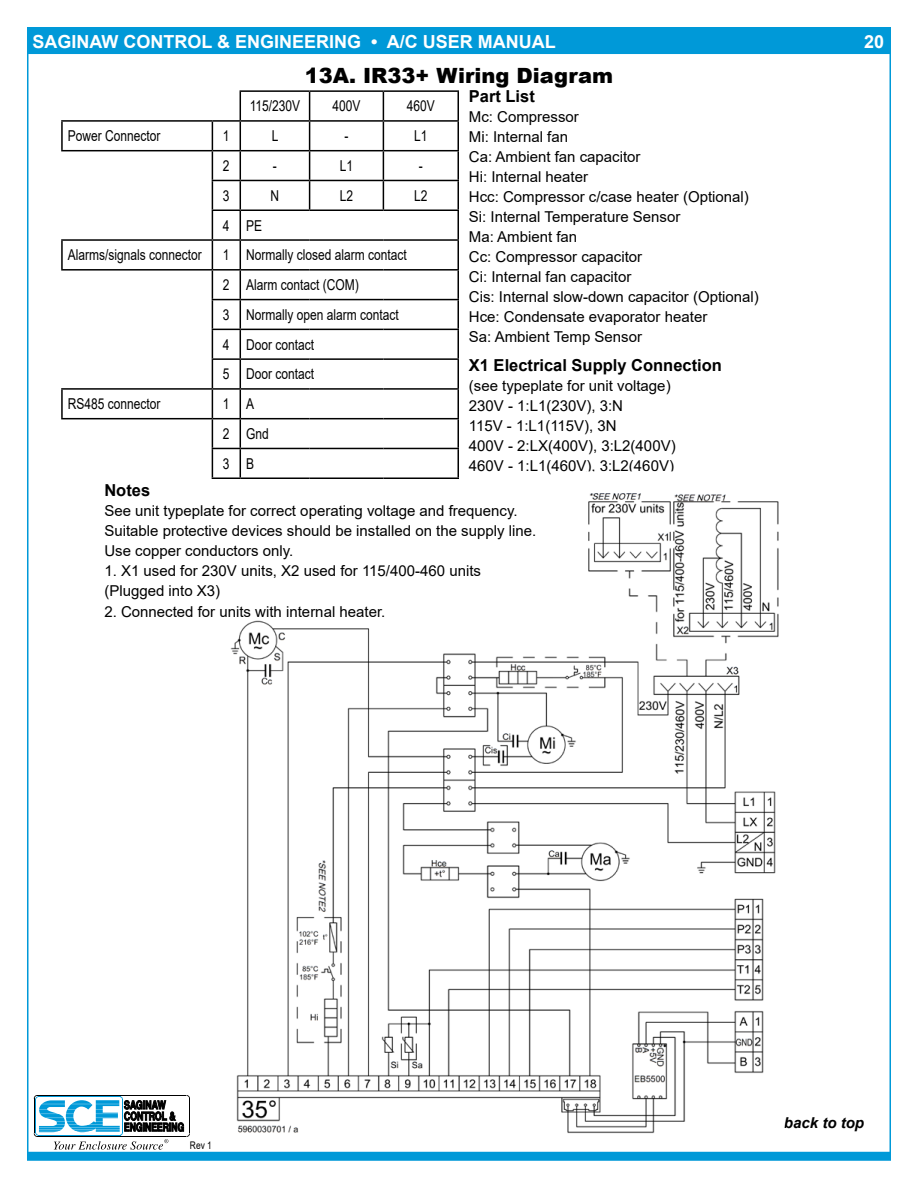
<style>
.page{position:relative;width:918px;height:1188px;background:#fff}
.page>*{position:absolute;margin:0;border:0;box-sizing:border-box;transform-origin:0 0}
.t1{font:900 21px "Arial";color:#000}
.t2{font:700 18px "Arial";color:#fff}
.t3{font:700 16.5px "Arial";color:#000}
.t4{font:15px/20px "Arial";color:#000}
.t5{font:15px/29.7px "Arial";color:#000;scale:.8 1}
.t6{font:italic 700 15px "Arial";color:#000}
.t7{font:10.5px "Arial";color:#000;scale:.8 1}
.s1{font-weight:400;font-size:12px;color:#000}
</style>
<div class="page">
<div style="left:27px;top:1152px;width:864px;height:9px;background:#0099d8"></div>
<svg style="left:34px;top:1095px;width:156px;height:55px"></svg>
<div style="left:27px;top:27px;width:864px;height:27px;background:#0099d8"></div>
<hr style="left:240px;top:90px;width:70px;height:2px;background:#000">
<hr style="left:310px;top:90px;width:73px;height:2px;background:#000">
<hr style="left:383px;top:90px;width:76px;height:2px;background:#000">
<hr style="left:61px;top:120px;width:151px;height:2px;background:#000">
<hr style="left:61px;top:122px;width:2px;height:28px;background:#000">
<hr style="left:240px;top:120px;width:70px;height:2px;background:#000">
<hr style="left:310px;top:120px;width:73px;height:2px;background:#000">
<hr style="left:383px;top:120px;width:76px;height:2px;background:#000">
<hr style="left:61px;top:150px;width:151px;height:1px;background:#000">
<hr style="left:240px;top:150px;width:70px;height:1px;background:#000">
<hr style="left:310px;top:150px;width:73px;height:1px;background:#000">
<hr style="left:383px;top:150px;width:76px;height:1px;background:#000">
<hr style="left:240px;top:180px;width:70px;height:1px;background:#000">
<hr style="left:310px;top:180px;width:73px;height:1px;background:#000">
<svg style="left:309px;top:92px;width:1px;height:118px"></svg>
<hr style="left:383px;top:180px;width:76px;height:1px;background:#000">
<svg style="left:383px;top:92px;width:1px;height:118px"></svg>
<hr style="left:240px;top:210px;width:70px;height:1px;background:#000">
<hr style="left:310px;top:210px;width:73px;height:1px;background:#000">
<hr style="left:383px;top:210px;width:76px;height:1px;background:#000">
<hr style="left:240px;top:239px;width:70px;height:2px;background:#000">
<hr style="left:310px;top:239px;width:73px;height:2px;background:#000">
<hr style="left:383px;top:239px;width:76px;height:2px;background:#000">
<hr style="left:240px;top:269px;width:70px;height:2px;background:#000">
<hr style="left:310px;top:269px;width:73px;height:2px;background:#000">
<hr style="left:383px;top:269px;width:76px;height:2px;background:#000">
<hr style="left:240px;top:299px;width:70px;height:1px;background:#000">
<hr style="left:310px;top:299px;width:73px;height:1px;background:#000">
<hr style="left:383px;top:299px;width:76px;height:1px;background:#000">
<hr style="left:240px;top:329px;width:70px;height:1px;background:#000">
<hr style="left:310px;top:329px;width:73px;height:1px;background:#000">
<hr style="left:383px;top:329px;width:76px;height:1px;background:#000">
<hr style="left:240px;top:358px;width:70px;height:2px;background:#000">
<hr style="left:310px;top:358px;width:73px;height:2px;background:#000">
<hr style="left:383px;top:358px;width:76px;height:2px;background:#000">
<hr style="left:240px;top:388px;width:70px;height:2px;background:#000">
<hr style="left:310px;top:388px;width:73px;height:2px;background:#000">
<hr style="left:383px;top:388px;width:76px;height:2px;background:#000">
<hr style="left:240px;top:418px;width:70px;height:1px;background:#000">
<hr style="left:310px;top:418px;width:73px;height:1px;background:#000">
<hr style="left:383px;top:418px;width:76px;height:1px;background:#000">
<hr style="left:240px;top:448px;width:70px;height:1px;background:#000">
<hr style="left:310px;top:448px;width:73px;height:1px;background:#000">
<hr style="left:383px;top:448px;width:76px;height:1px;background:#000">
<svg style="left:458px;top:92px;width:1px;height:379px"></svg>
<hr style="left:212px;top:477px;width:28px;height:2px;background:#000">
<hr style="left:61px;top:239px;width:151px;height:2px;background:#000">
<hr style="left:61px;top:241px;width:2px;height:28px;background:#000">
<hr style="left:61px;top:269px;width:151px;height:2px;background:#000">
<hr style="left:61px;top:388px;width:151px;height:2px;background:#000">
<hr style="left:61px;top:390px;width:2px;height:28px;background:#000">
<svg style="left:212px;top:92px;width:29px;height:385px"></svg>
<hr style="left:61px;top:418px;width:151px;height:1px;background:#000">
<img style="left:229px;top:471px;width:550px;height:663px">
<p class="t2" style="left:28px;top:29px;width:529px"><span class="s1">B</span>SAGINAW CONTROL &amp; ENGINEERING • A/C USER MANUAL</p>
<p class="t2" style="left:864px;top:29px;width:22px">20</p>
<h1 class="t1" style="left:305px;top:60px;width:310px">13A. IR33+ Wiring Diagram</h1>
<p class="t3" style="left:469px;top:85px;width:68px">Part List</p>
<p class="t4" style="left:469px;top:107px;width:292px">Mc: Compressor<br>Mi: Internal fan<br>Ca: Ambient fan capacitor<br>Hi: Internal heater<br>Hcc: Compressor c/case heater (Optional)<br>Si: Internal Temperature Sensor<br>Ma: Ambient fan<br>Cc: Compressor capacitor<br>Ci: Internal fan capacitor<br>Cis: Internal slow-down capacitor (Optional)<br>Hce: Condensate evaporator heater<br>Sa: Ambient Temp Sensor</p>
<p class="t5" style="left:250px;top:91px;width:65px">115/230V</p>
<p class="t5" style="left:332px;top:91px;width:37px">400V</p>
<p class="t5" style="left:407px;top:91px;width:37px">460V</p>
<p class="t5" style="left:68px;top:121px;width:117px">Power Connector</p>
<p class="t5" style="left:223px;top:121px;width:10px">1</p>
<p class="t5" style="left:272px;top:121px;width:10px">L</p>
<p class="t5" style="left:344px;top:121px;width:6px">-</p>
<p class="t5" style="left:414px;top:121px;width:18px">L1</p>
<p class="t5" style="left:223px;top:151px;width:10px">2</p>
<p class="t5" style="left:273px;top:151px;width:6px">-</p>
<p class="t5" style="left:340px;top:151px;width:18px">L1</p>
<p class="t5" style="left:419px;top:151px;width:6px">-</p>
<p class="t5" style="left:223px;top:181px;width:10px">3</p>
<p class="t5" style="left:271px;top:181px;width:12px">N</p>
<p class="t5" style="left:340px;top:181px;width:18px">L2</p>
<p class="t5" style="left:414px;top:181px;width:18px">L2</p>
<p class="t5" style="left:223px;top:210px;width:51px">4 PE</p>
<p class="t5" style="left:68px;top:240px;width:169px">Alarms/signals connector</p>
<p class="t5" style="left:223px;top:240px;width:231px">1 Normally closed alarm contact<br>2 Alarm contact (COM)<br>3 Normally open alarm contact<br>4 Door contact<br>5 Door contact</p>
<p class="t5" style="left:68px;top:389px;width:117px">RS485 connector</p>
<p class="t5" style="left:223px;top:389px;width:59px">1 A<br>2 Gnd<br>3 B</p>
<p class="t3" style="left:469px;top:354px;width:255px">X1 Electrical Supply Connection</p>
<p class="t4" style="left:469px;top:376px;width:208px">(see typeplate for unit voltage)<br>230V - 1:L1(230V), 3:N<br>115V - 1:L1(115V), 3N<br>400V - 2:LX(400V), 3:L2(400V)<br>460V - 1:L1(460V), 3:L2(460V)</p>
<p class="t3" style="left:104px;top:479px;width:47px">Notes</p>
<p class="t4" style="left:104px;top:501px;width:433px">See unit typeplate for correct operating voltage and frequency.<br>Suitable protective devices should be installed on the supply line.<br>Use copper conductors only.</p>
<p class="t4" style="left:104px;top:561px;width:378px">1. X1 used for 230V units, X2 used for 115/400-460 units (Plugged into X3)</p>
<p class="t4" style="left:104px;top:601px;width:283px">2. Connected for units with internal heater.</p>
<p class="t7" style="left:190px;top:1138px;width:29px">Rev 1</p>
<p class="t6" style="left:784px;top:1113px;width:82px">back to top</p>
</div>
